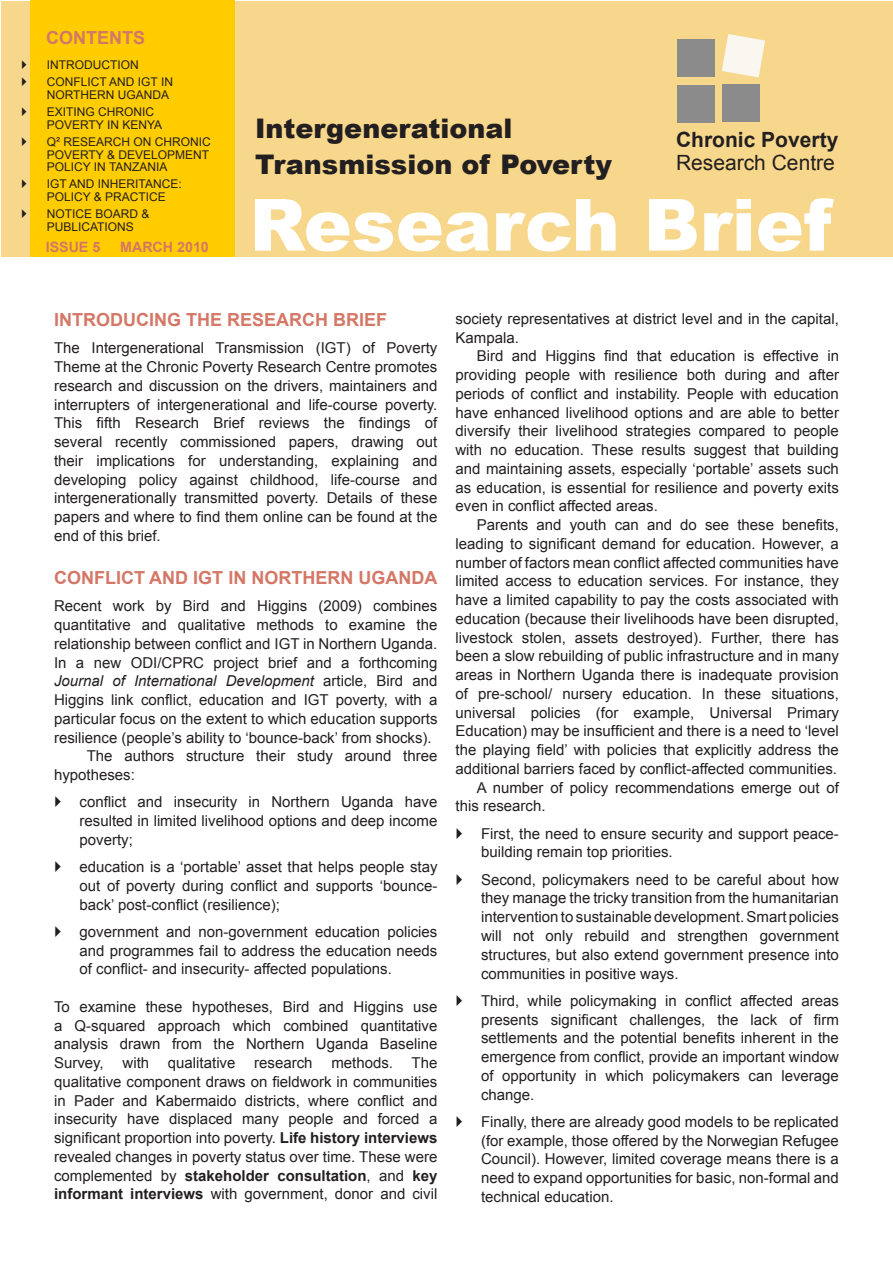
<style>
.page{position:relative;width:893px;height:1263px;background:#fff}
.page>*{position:absolute;margin:0;border:0;box-sizing:border-box;transform-origin:0 0}
.t1{font:900 72px "Arial";color:#fff}
.t2{font:900 27px/36px "Arial";color:#231f20}
.t3{font:700 21px "Arial";color:#231f20}
.t4{font:21px "Arial";color:#231f20}
.heading{font:700 18px "Arial";color:#d47766}
.paragraph_1{font:15px/18.8px "Arial";color:#231f20;text-align:justify}
.paragraph_2{font:15px/18.8px "Arial";color:#231f20}
.bullet{font:15px/18.8px "Arial";color:#231f20;text-align:justify}
.heading-2{font:700 14.25px "Arial";color:#d47766}
.contents{font:12px/12.8px "Arial";color:#231f20}
.s1{font-style:italic}
.s2{font-weight:700}
</style>
<div class="page">
<div style="left:1px;top:1px;width:891px;height:256px;background:#f7d78c"></div>
<div style="left:31px;top:0;width:204px;height:257px;background:#fc0"></div>
<div style="left:677px;top:39px;width:37px;height:37px;background:#8b8b8b"></div>
<div style="left:677px;top:85px;width:37px;height:37px;background:#8b8b8b"></div>
<div style="left:723px;top:84px;width:37px;height:38px;background:#8b8b8b"></div>
<svg style="left:722px;top:34px;width:43px;height:43px"></svg>
<p class="heading" style="left:46px;top:26px;width:101px">CONTENTS</p>
<p class="contents" style="left:47px;top:59px;width:93px">INTRODUCTION</p>
<p class="contents" style="left:47px;top:76px;width:128px">CONFLICT AND IGT IN<br>NORTHERN UGANDA</p>
<p class="contents" style="left:47px;top:106px;width:117px">EXITING CHRONIC<br>POVERTY IN KENYA</p>
<p class="contents" style="left:47px;top:135px;width:51px">Q² research</p>
<p class="contents" style="left:133px;top:135px;width:31px">on chronic</p>
<p class="contents" style="left:47px;top:148px;width:10px">poverty</p>
<p class="contents" style="left:107px;top:148px;width:21px">&amp; develop</p>
<p class="contents" style="left:175px;top:148px;width:19px">ment</p>
<p class="contents" style="left:47px;top:161px;width:9px">policy</p>
<p class="contents" style="left:94px;top:161px;width:54px">in Tan zania</p>
<p class="contents" style="left:47px;top:178px;width:136px">IGT AND INHERITANCE:<br>POLICY &amp; PRACTICE</p>
<p class="contents" style="left:47px;top:208px;width:104px">NOTICE BOARD &amp;<br>PUBLICATIONS</p>
<p class="heading-2" style="left:46px;top:238px;width:56px">ISSUE 5</p>
<p class="heading-2" style="left:120px;top:238px;width:90px">MARCH 2010</p>
<p class="t2" style="left:255px;top:110px;width:358px">Intergenerational<br>Transmission of Poverty</p>
<p class="t3" style="left:676px;top:126px;width:164px">Chronic Poverty</p>
<p class="t4" style="left:676px;top:148px;width:160px">Research Centre</p>
<p class="t1" style="left:249px;top:173px;width:584px">Research Brief</p>
<p class="heading" style="left:54px;top:308px;width:334px">INTRODUCING THE RESEARCH BRIEF</p>
<p class="paragraph_1" style="left:54px;top:339px;width:385px">The Intergenerational Transmission (IGT) of Poverty Theme at the Chronic Poverty Research Centre promotes research and discussion on the drivers, maintainers and interrupters of intergenerational and life-course poverty.<br>This fifth Research Brief reviews the findings of several recently commissioned papers, drawing out their implications for understanding, explaining and developing policy against childhood, life-course and intergenerationally transmitted poverty. Details of these papers and where to find them online can be found at the end of this brief.</p>
<p class="heading" style="left:54px;top:566px;width:385px">CONFLICT AND IGT IN NORTHERN UGANDA</p>
<p class="paragraph_1" style="left:54px;top:597px;width:385px">Recent work by Bird and Higgins (2009) combines quantitative and qualitative methods to examine the relationship between conflict and IGT in Northern Uganda.<br>In a new ODI/CPRC project brief and a forthcoming <span class="s1">Journal of International Development</span> article, Bird and Higgins link conflict, education and IGT poverty, with a particular focus on the extent to which education supports resilience (people’s ability to ‘bounce-back’ from shocks).</p>
<p class="paragraph_2" style="left:54px;top:747px;width:385px;text-indent:33px">The authors structure their study around three hypotheses:</p>
<p class="bullet" style="left:80px;top:793px;width:359px">conflict and insecurity in Northern Uganda have resulted in limited livelihood options and deep income poverty;</p>
<p class="bullet" style="left:80px;top:858px;width:359px">education is a ‘portable’ asset that helps people stay out of poverty during conflict and supports ‘bounce&shy;back’ post-conflict (resilience);</p>
<p class="bullet" style="left:80px;top:922px;width:359px">government and non-government education policies and programmes fail to address the education needs of conflict- and insecurity- affected populations.</p>
<p class="paragraph_1" style="left:54px;top:997px;width:385px">To examine these hypotheses, Bird and Higgins use a Q-squared approach which combined quantitative analysis drawn from the Northern Uganda Baseline Survey,</p>
<p class="paragraph_1" style="left:54px;top:1054px;width:385px;text-indent:277px">methods. The qualitative component draws on fieldwork in communities in Pader and Kabermaido districts, where conflict and insecurity have displaced many people and forced a significant proportion into poverty. <span class="s2">Life history interviews </span>revealed changes in poverty status over time. These were complemented by <span class="s2">stakeholder consultation</span>, and <span class="s2">key informant interviews</span> with government, donor and civil</p>
<p class="paragraph_1" style="left:123px;top:1054px;width:28px">with</p>
<p class="paragraph_1" style="left:168px;top:1054px;width:69px">qualitative</p>
<p class="paragraph_1" style="left:254px;top:1054px;width:60px">research</p>
<p class="paragraph_1" style="left:455px;top:309px;width:385px">society representatives at district level and in the capital,<br>Kampala.</p>
<p class="paragraph_2" style="left:455px;top:347px;width:385px;text-align:justify;text-indent:21px">Bird and Higgins find that education is effective in providing people with resilience both during and after periods of conflict and instability. People with education have enhanced livelihood options and are able to better diversify their livelihood strategies compared to people with no education. These results suggest that building and maintaining assets, especially ‘portable’ assets such as education, is essential for resilience and poverty exits even in conflict affected areas.</p>
<p class="paragraph_2" style="left:455px;top:516px;width:385px;text-align:justify;text-indent:21px">Parents and youth can and do see these benefits, leading to significant demand for education. However, a number of factors mean conflict affected communities have limited access to education services. For instance, they have a limited capability to pay the costs associated with education (because their livelihoods have been disrupted, livestock stolen, assets destroyed). Further, there has been a slow rebuilding of public infrastructure and in many areas in Northern Uganda there is inadequate provision of pre-school/ nursery education. In these situations, universal policies (for example, Universal Primary Education) may be insufficient and there is a need to ‘level the playing field’ with policies that explicitly address the additional barriers faced by conflict-affected communities.</p>
<p class="paragraph_2" style="left:455px;top:778px;width:385px;text-indent:21px">A number of policy recommendations emerge out of this research.</p>
<p class="bullet" style="left:481px;top:824px;width:359px">First, the need to ensure security and support peace&shy;building remain top priorities.</p>
<p class="bullet" style="left:481px;top:870px;width:359px">Second, policymakers need to be careful about how they manage the tricky transition from the humanitarian intervention to sustainable development. Smart policies will not only rebuild and strengthen government structures, but also extend government presence into communities in positive ways.</p>
<p class="bullet" style="left:481px;top:991px;width:359px">Third, while policymaking in conflict affected areas presents significant challenges, the lack of firm settlements and the potential benefits inherent in the emergence from conflict, provide an important window of opportunity in which policymakers can leverage change.</p>
<p class="bullet" style="left:481px;top:1112px;width:359px">Finally, there are already good models to be replicated (for example, those offered by the Norwegian Refugee Council). However, limited coverage means there is a need to expand opportunities for basic, non-formal and technical education.</p>
</div>
